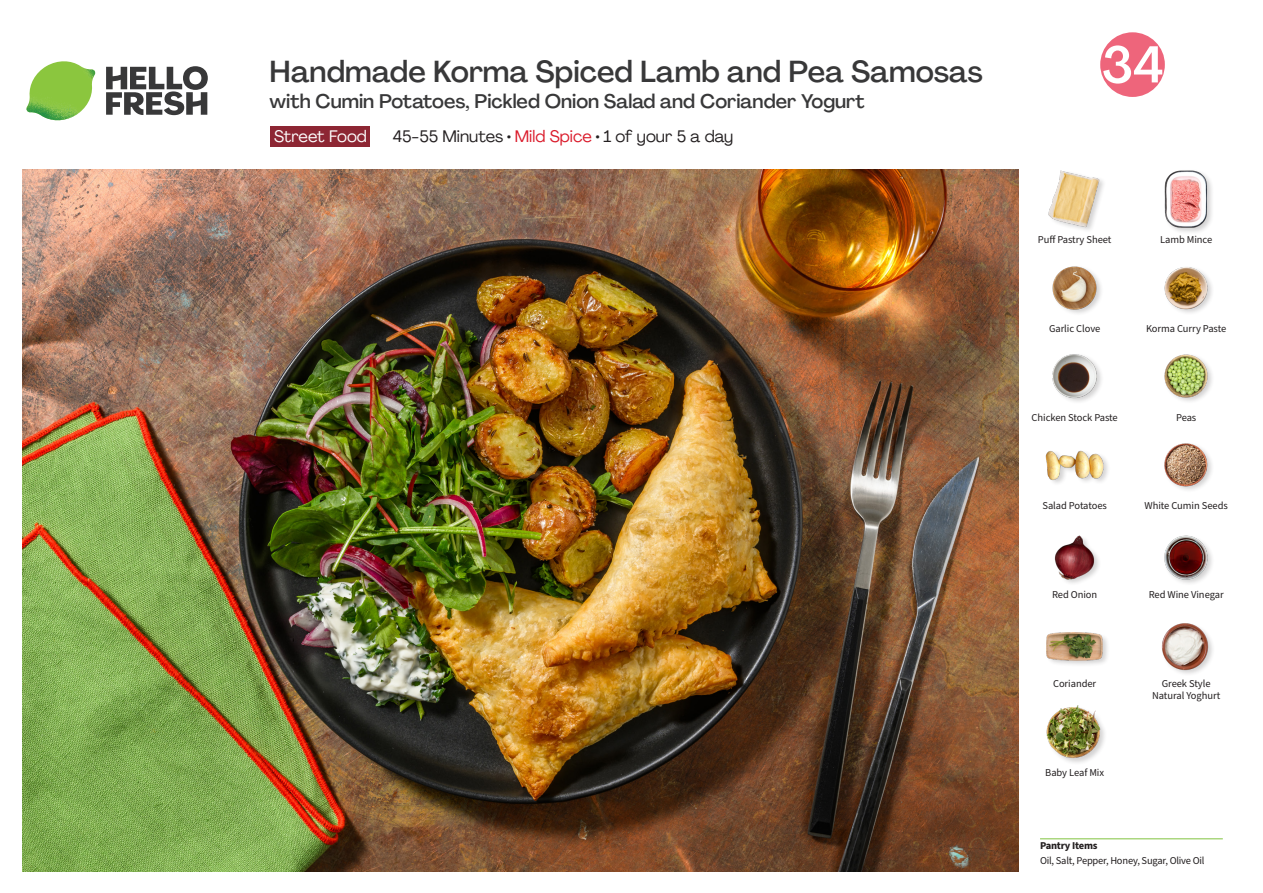
<style>
.page{position:relative;width:1263px;height:893px;background:#fff}
.page>*{position:absolute;margin:0;border:0;box-sizing:border-box;transform-origin:0 0}
.t1{font:500 51px "Agrandir";color:#fff}
._15_Titel_UK{font:500 30px "Agrandir";color:#383839}
._15_Titel_UK-2{font:500 19.5px "Agrandir";color:#383839}
._02_Box_Type{font:16.5px "Agrandir";color:#231f20}
._02_Box_Type-2{font:16.5px "Agrandir";letter-spacing:-.005em;color:#fff}
._18_FRONT_ingredients_UK{font:10.5px/12px "Source Sans Pro";letter-spacing:-.005em;color:#231f20;text-align:center}
._14_Allergene_Text_7pt{font:10.5px "Source Sans Pro";letter-spacing:-.02em;color:#231f20}
._14_Allergene_Text_7pt-2{font:700 10.5px "Source Sans Pro";letter-spacing:-.02em;color:#231f20}
.s1{color:#da1b2b}
</style>
<div class="page">
<svg style="left:106px;top:66px;width:102px;height:49px"></svg>
<img style="left:26px;top:61px;width:69px;height:59px">
<img style="left:22px;top:170px;width:997px;height:702px">
<hr style="left:1040px;top:838px;width:183px;height:1px;background:#81c340">
<div style="left:270px;top:127px;width:100px;height:20px;background:#8d2633"></div>
<div style="left:1046px;top:705px;width:61px;height:60px;background:#231f20;opacity:.2"></div>
<img style="left:1046px;top:705px;width:56px;height:56px">
<img style="left:1054px;top:535px;width:45px;height:48px">
<div style="left:1046px;top:631px;width:64px;height:37px;background:#231f20;opacity:.2"></div>
<img style="left:1046px;top:631px;width:57px;height:37px">
<img style="left:1161px;top:623px;width:52px;height:51px">
<img style="left:1164px;top:535px;width:48px;height:48px">
<img style="left:1052px;top:354px;width:50px;height:48px">
<div style="left:1046px;top:450px;width:64px;height:37px;background:#231f20;opacity:.2"></div>
<img style="left:1046px;top:450px;width:57px;height:37px">
<img style="left:1164px;top:443px;width:48px;height:47px">
<img style="left:1164px;top:354px;width:48px;height:47px">
<img style="left:1048px;top:170px;width:55px;height:58px">
<img style="left:1052px;top:266px;width:49px;height:48px">
<img style="left:1164px;top:267px;width:48px;height:46px">
<div style="left:1164px;top:169px;width:50px;height:66px;background:#231f20;opacity:.2"></div>
<img style="left:1164px;top:170px;width:50px;height:58px">
<svg style="left:1100px;top:32px;width:65px;height:65px"></svg>
<p class="_15_Titel_UK" style="left:270px;top:53px;width:715px">Handmade Korma Spiced Lamb and Pea Samosas</p>
<p class="_15_Titel_UK-2" style="left:270px;top:89px;width:597px">with Cumin Potatoes, Pickled Onion Salad and Coriander Yogurt</p>
<p class="_02_Box_Type-2" style="left:274px;top:126px;width:94px">Street Food</p>
<p class="_02_Box_Type" style="left:393px;top:126px;width:342px">45-55 Minutes • <span class="s1">Mild Spice</span> • 1 of your 5 a day</p>
<p class="t1" style="left:1102px;top:33px;width:64px">34</p>
<p class="_18_FRONT_ingredients_UK" style="left:1038px;top:234px;width:75px">Puff Pastry Sheet</p>
<p class="_18_FRONT_ingredients_UK" style="left:1160px;top:234px;width:54px">Lamb Mince</p>
<p class="_18_FRONT_ingredients_UK" style="left:1049px;top:323px;width:53px">Garlic Clove</p>
<p class="_18_FRONT_ingredients_UK" style="left:1146px;top:323px;width:82px">Korma Curry Paste</p>
<p class="_18_FRONT_ingredients_UK" style="left:1031px;top:411px;width:88px">Chicken Stock Paste</p>
<p class="_18_FRONT_ingredients_UK" style="left:1176px;top:411px;width:22px">Peas</p>
<p class="_18_FRONT_ingredients_UK" style="left:1042px;top:500px;width:66px">Salad Potatoes</p>
<p class="_18_FRONT_ingredients_UK" style="left:1144px;top:500px;width:85px">White Cumin Seeds</p>
<p class="_18_FRONT_ingredients_UK" style="left:1052px;top:589px;width:47px">Red Onion</p>
<p class="_18_FRONT_ingredients_UK" style="left:1149px;top:589px;width:76px">Red Wine Vinegar</p>
<p class="_18_FRONT_ingredients_UK" style="left:1053px;top:678px;width:45px">Coriander</p>
<p class="_18_FRONT_ingredients_UK" style="left:1045px;top:766px;width:60px">Baby Leaf Mix</p>
<p class="_18_FRONT_ingredients_UK" style="left:1152px;top:678px;width:70px">Greek Style<br>Natural Yoghurt</p>
<p class="_14_Allergene_Text_7pt-2" style="left:1040px;top:839px;width:59px">Pantry Items</p>
<p class="_14_Allergene_Text_7pt" style="left:1040px;top:854px;width:166px">Oil, Salt, Pepper, Honey, Sugar, Olive Oil</p>
</div>
